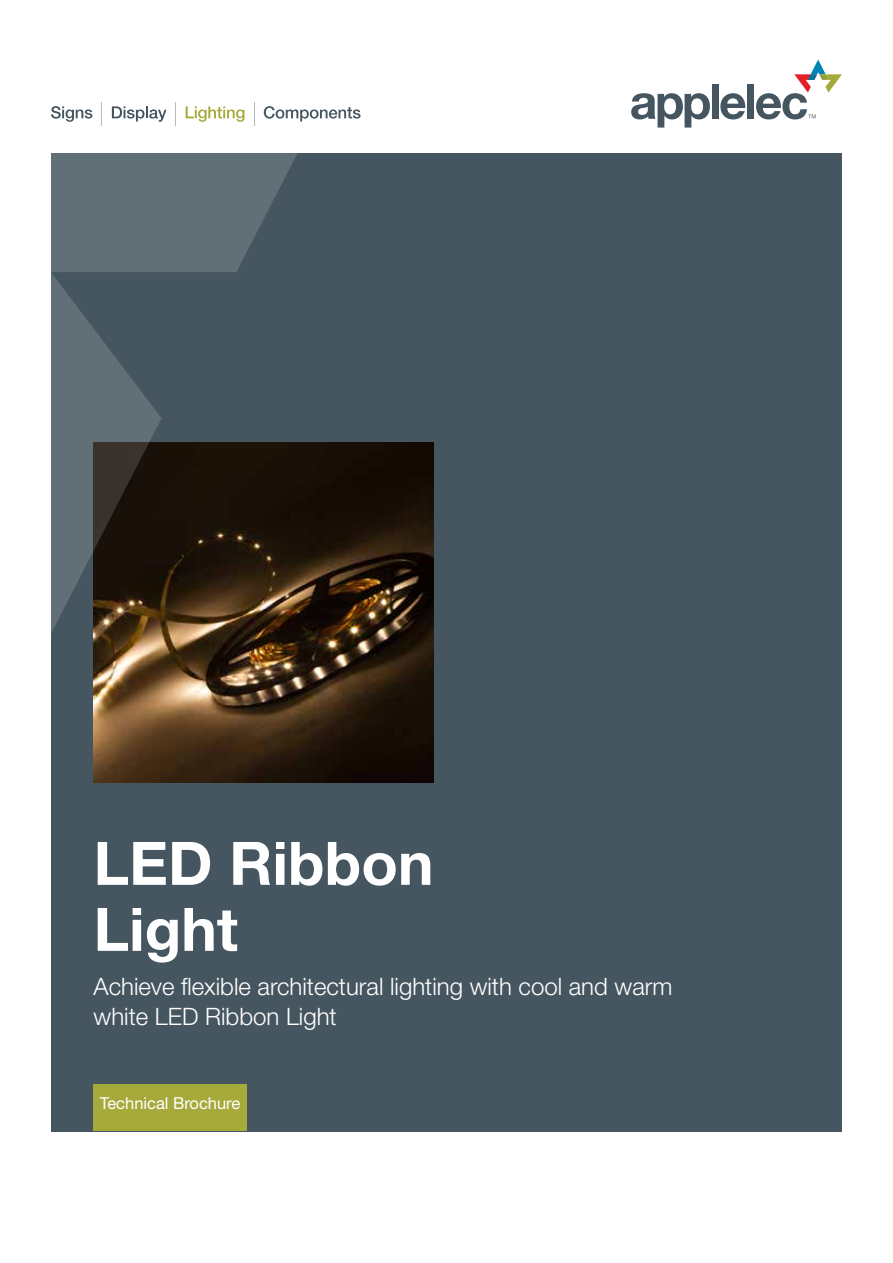
<style>
.page{position:relative;width:893px;height:1263px;background:#fff}
.page>*{position:absolute;margin:0;border:0;box-sizing:border-box;transform-origin:0 0}
.t1{font:700 60px/66px "Helvetica Neue LT Std";color:#fff}
.t2{font:300 24px/30px "Helvetica Neue LT Std";color:#fff}
.t3{font:16.5px "Helvetica Neue LT Std";color:#fff}
</style>
<div class="page">
<svg style="left:631px;top:93px;width:79px;height:35px"></svg>
<div style="left:712px;top:84px;width:7px;height:35px;background:#465660"></div>
<svg style="left:720px;top:93px;width:26px;height:26px"></svg>
<div style="left:747px;top:84px;width:7px;height:35px;background:#465660"></div>
<svg style="left:756px;top:60px;width:86px;height:59px"></svg>
<div style="left:51px;top:153px;width:791px;height:978px;background:#465660"></div>
<img style="left:94px;top:442px;width:340px;height:340px">
<svg style="left:51px;top:153px;width:247px;height:481px"></svg>
<svg style="left:175px;top:102px;width:1px;height:24px"></svg>
<svg style="left:254px;top:102px;width:1px;height:24px"></svg>
<svg style="left:51px;top:106px;width:41px;height:16px"></svg>
<svg style="left:112px;top:106px;width:55px;height:16px"></svg>
<svg style="left:186px;top:106px;width:58px;height:16px"></svg>
<svg style="left:264px;top:106px;width:97px;height:16px"></svg>
<div style="left:94px;top:1084px;width:153px;height:47px;background:#a5aa3a"></div>
<h1 class="t1" style="left:94px;top:829px;width:341px">LED Ribbon<br>Light</h1>
<p class="t2" style="left:94px;top:971px;width:580px">Achieve flexible architectural lighting with cool and warm white LED Ribbon Light</p>
<p class="t3" style="left:100px;top:1093px;width:142px">Technical Brochure</p>
</div>
